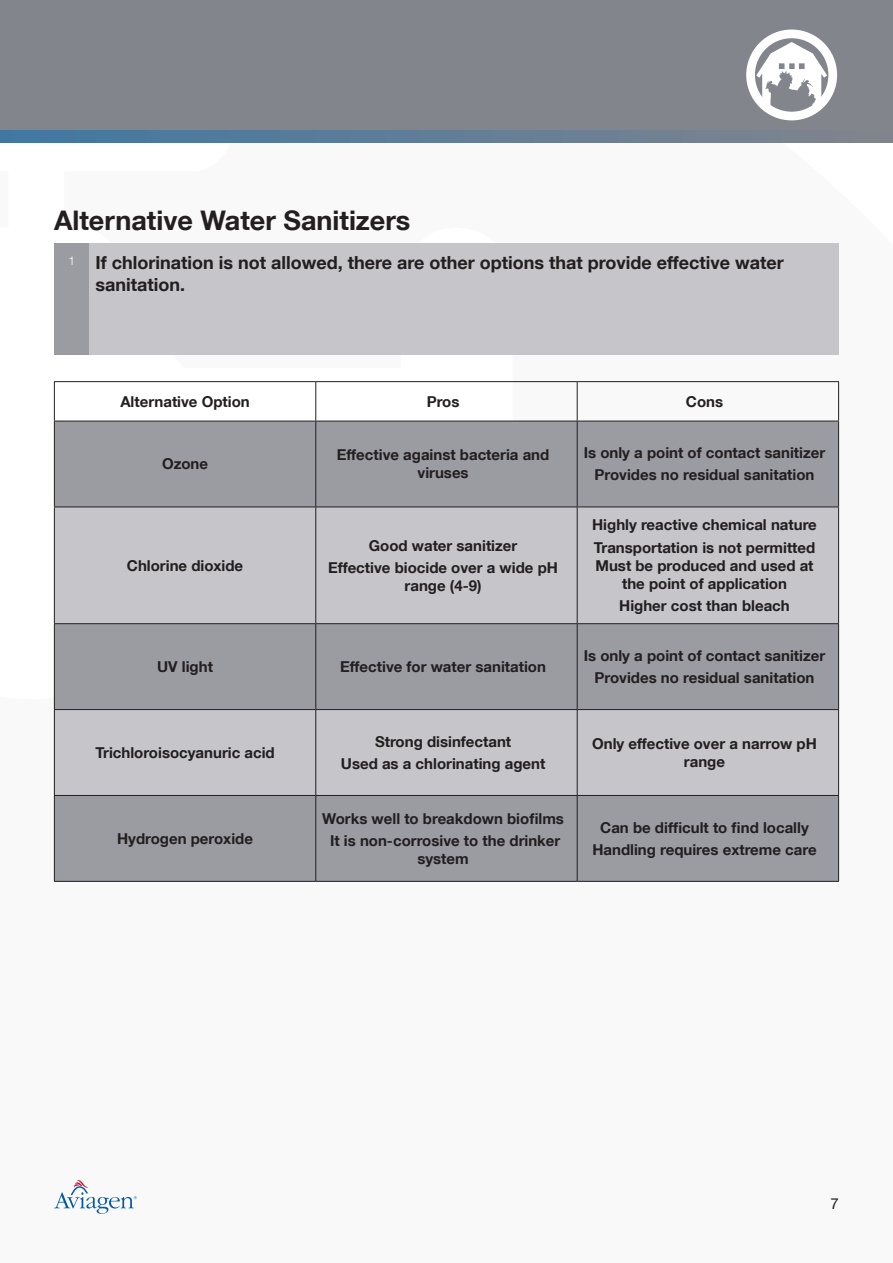
<style>
.page{position:relative;width:893px;height:1263px;background:#fff}
.page>*{position:absolute;margin:0;border:0;box-sizing:border-box;transform-origin:0 0}
.t1{font:700 27px "Helvetica Neue LT Com";color:#231f20}
.t2{font:700 18px/21.6px "Helvetica Neue LT Com";color:#231f20}
.t3{font:700 15px/22.2px "Helvetica Neue LT Com";color:#231f20;text-align:center}
.t4{font:15px "Helvetica Neue LT Com";color:#231f20}
</style>
<div class="page">
<svg style="left:54px;top:1180px;width:83px;height:34px"></svg>
<div style="left:0;top:0;width:893px;height:143px;background:#83858d"></div>
<svg style="left:0;top:131px;width:767px;height:12px;background:#5c7c98"></svg>
<div style="left:746px;top:30px;width:91px;height:90px;border:9px solid #fff;border-radius:50%"></div>
<svg style="left:756px;top:42px;width:71px;height:63px"></svg>
<div style="left:54px;top:243px;width:36px;height:112px;background:#9b9ba2"></div>
<div style="left:90px;top:243px;width:749px;height:112px;background:#c5c5ca"></div>
<div style="left:55px;top:422px;width:783px;height:459px;background:#9b9ba2"></div>
<svg style="left:55px;top:508px;width:783px;height:287px;background:#b8b8bd"></svg>
<hr style="left:54px;top:381px;width:262px;height:1px;background:#231f20">
<hr style="left:54px;top:382px;width:1px;height:39px;background:#231f20">
<hr style="left:316px;top:381px;width:261px;height:1px;background:#231f20">
<hr style="left:315px;top:382px;width:1px;height:39px;background:#231f20">
<hr style="left:577px;top:381px;width:262px;height:1px;background:#231f20">
<hr style="left:577px;top:382px;width:1px;height:39px;background:#231f20">
<hr style="left:838px;top:382px;width:1px;height:39px;background:#231f20">
<hr style="left:54px;top:421px;width:262px;height:1px;background:#231f20">
<hr style="left:54px;top:421px;width:1px;height:86px;background:#231f20">
<hr style="left:316px;top:421px;width:261px;height:1px;background:#231f20">
<hr style="left:315px;top:421px;width:1px;height:86px;background:#231f20">
<hr style="left:577px;top:421px;width:262px;height:1px;background:#231f20">
<hr style="left:577px;top:421px;width:1px;height:86px;background:#231f20">
<hr style="left:838px;top:421px;width:1px;height:86px;background:#231f20">
<hr style="left:54px;top:507px;width:262px;height:1px;background:#231f20">
<hr style="left:54px;top:507px;width:1px;height:116px;background:#231f20">
<hr style="left:316px;top:507px;width:261px;height:1px;background:#231f20">
<hr style="left:315px;top:507px;width:1px;height:116px;background:#231f20">
<hr style="left:577px;top:507px;width:262px;height:1px;background:#231f20">
<hr style="left:577px;top:507px;width:1px;height:116px;background:#231f20">
<hr style="left:838px;top:507px;width:1px;height:116px;background:#231f20">
<hr style="left:54px;top:623px;width:262px;height:1px;background:#231f20">
<hr style="left:54px;top:624px;width:1px;height:85px;background:#231f20">
<hr style="left:316px;top:623px;width:261px;height:1px;background:#231f20">
<hr style="left:315px;top:624px;width:1px;height:85px;background:#231f20">
<hr style="left:577px;top:623px;width:262px;height:1px;background:#231f20">
<hr style="left:577px;top:624px;width:1px;height:85px;background:#231f20">
<hr style="left:838px;top:624px;width:1px;height:85px;background:#231f20">
<hr style="left:54px;top:709px;width:262px;height:1px;background:#231f20">
<hr style="left:54px;top:710px;width:1px;height:85px;background:#231f20">
<hr style="left:316px;top:709px;width:261px;height:1px;background:#231f20">
<hr style="left:315px;top:710px;width:1px;height:85px;background:#231f20">
<hr style="left:577px;top:709px;width:262px;height:1px;background:#231f20">
<hr style="left:577px;top:710px;width:1px;height:85px;background:#231f20">
<hr style="left:838px;top:710px;width:1px;height:85px;background:#231f20">
<hr style="left:54px;top:795px;width:262px;height:1px;background:#231f20">
<hr style="left:54px;top:796px;width:1px;height:85px;background:#231f20">
<hr style="left:316px;top:795px;width:261px;height:1px;background:#231f20">
<hr style="left:315px;top:796px;width:1px;height:85px;background:#231f20">
<hr style="left:577px;top:795px;width:262px;height:1px;background:#231f20">
<hr style="left:577px;top:796px;width:1px;height:85px;background:#231f20">
<hr style="left:838px;top:796px;width:1px;height:85px;background:#231f20">
<hr style="left:54px;top:881px;width:262px;height:1px;background:#231f20">
<hr style="left:316px;top:881px;width:261px;height:1px;background:#231f20">
<hr style="left:577px;top:881px;width:262px;height:1px;background:#231f20">
<h1 class="t1" style="left:54px;top:203px;width:358px">Alternative Water Sanitizers</h1>
<p class="t2" style="left:96px;top:251px;width:690px;text-indent:-27px"><sup>1</sup> If chlorination is not allowed, there are other options that provide effective water sanitation.</p>
<p class="t3" style="left:120px;top:390px;width:131px">Alternative Option</p>
<p class="t3" style="left:427px;top:390px;width:34px">Pros</p>
<p class="t3" style="left:686px;top:390px;width:39px">Cons</p>
<p class="t3" style="left:162px;top:452px;width:48px">Ozone</p>
<p class="t3" style="left:337px;top:446px;width:214px;line-height:18px">Effective against bacteria and viruses</p>
<p class="t3" style="left:584px;top:441px;width:243px">Is only a point of contact sanitizer<br>Provides no residual sanitation</p>
<p class="t3" style="left:127px;top:554px;width:118px">Chlorine dioxide</p>
<p class="t3" style="left:328px;top:534px;width:231px">Good water sanitizer<br>Effective biocide over a wide pH</p>
<p class="t3" style="left:405px;top:574px;width:78px">range (4-9)</p>
<p class="t3" style="left:592px;top:513px;width:226px;text-align:left">Highly reactive chemical nature<br>Transportation is not permitted</p>
<p class="t3" style="left:595px;top:556px;width:220px;line-height:18px">Must be produced and used at the point of application</p>
<p class="t3" style="left:619px;top:594px;width:172px">Higher cost than bleach</p>
<p class="t3" style="left:157px;top:655px;width:57px">UV light</p>
<p class="t3" style="left:340px;top:655px;width:207px">Effective for water sanitation</p>
<p class="t3" style="left:584px;top:644px;width:243px">Is only a point of contact sanitizer<br>Provides no residual sanitation</p>
<p class="t3" style="left:95px;top:741px;width:181px">Trichloroisocyanuric acid</p>
<p class="t3" style="left:341px;top:730px;width:206px">Strong disinfectant<br>Used as a chlorinating agent</p>
<p class="t3" style="left:592px;top:734px;width:226px;line-height:18px">Only effective over a narrow pH range</p>
<p class="t3" style="left:117px;top:827px;width:137px">Hydrogen peroxide</p>
<p class="t3" style="left:322px;top:807px;width:243px">Works well to breakdown biofilms<br>It is non-corrosive to the drinker</p>
<p class="t3" style="left:417px;top:847px;width:53px">system</p>
<p class="t3" style="left:592px;top:816px;width:226px">Can be difficult to find locally<br>Handling requires extreme care</p>
<p class="t4" style="left:831px;top:1194px;width:10px">7</p>
</div>
